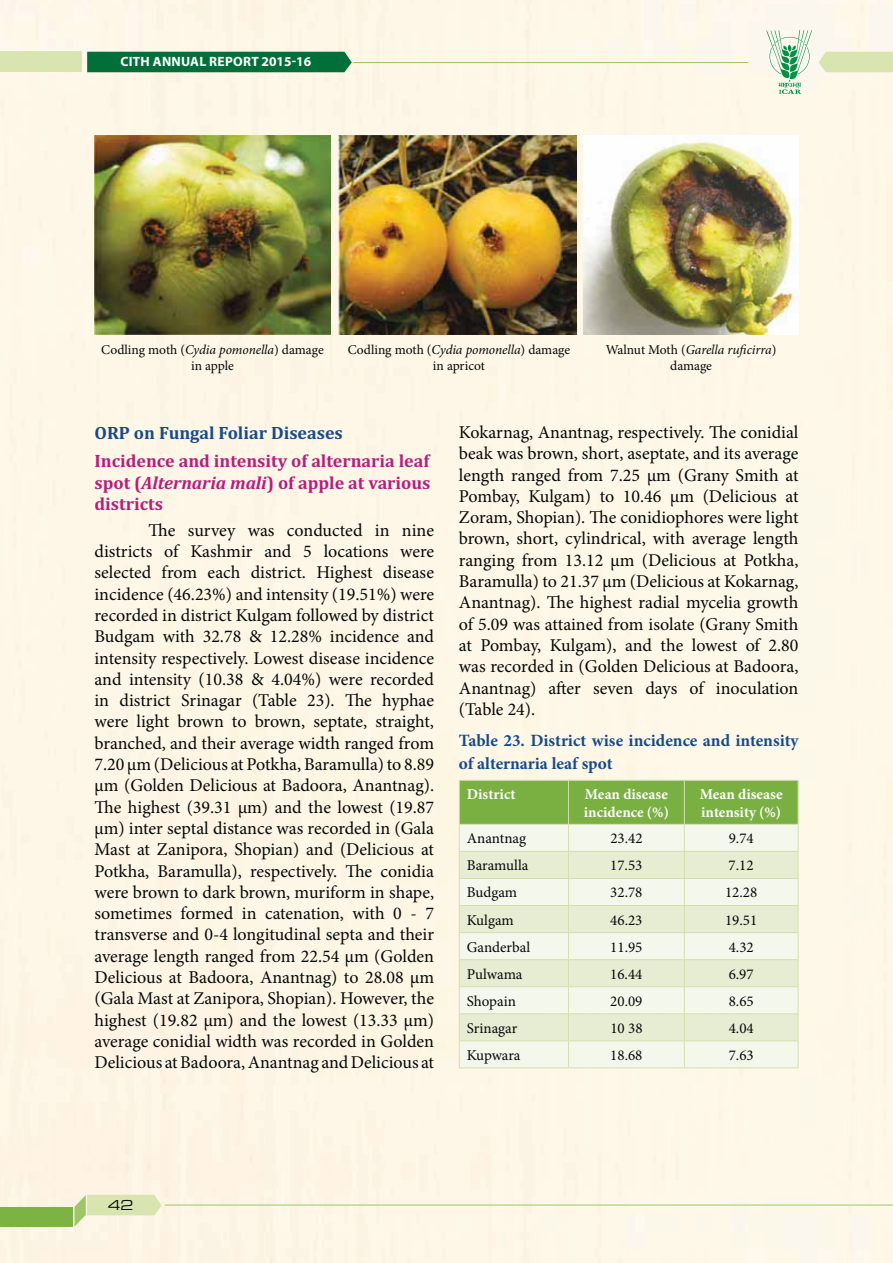
<style>
.page{position:relative;width:893px;height:1263px;background:#fef6e6}
.page>*{position:absolute;margin:0;border:0;box-sizing:border-box;transform-origin:0 0}
.t1{font:18px/21.3px "Minion Pro";color:#040809;text-align:justify}
.t2{font:700 18px/21.6px "Cambria";color:#b41e7e;text-align:justify}
.t3{font:700 18px "Cambria";color:#154a8c}
.t4{font:700 17.25px/22.5px "Minion Pro";color:#154a8c}
.t5{font:15px "Minion Pro";color:#040809}
.t6{font:700 15px/18px "Minion Pro";color:#fff}
.t7{font:13.5px/16.2px "Minion Pro";color:#040809;text-align:center}
.t8{font:700 13.5px "Myriad Pro";letter-spacing:.02em;color:#fff}
.s1{font-style:italic}
</style>
<div class="page">
<div style="left:0;top:52px;width:82px;height:20px;background:#d9e5b0"></div>
<div style="left:87px;top:52px;width:265px;height:20px;background:#006f39"></div>
<svg style="left:819px;top:52px;width:74px;height:20px"></svg>
<svg style="left:766px;top:30px;width:46px;height:64px;background:#c6e1c9"></svg>
<hr style="left:353px;top:62px;width:395px;height:1px;background:#9cc667">
<hr style="left:165px;top:1205px;width:728px;height:1px;background:#9cc667">
<div style="left:0;top:1207px;width:73px;height:19px;background:#7cb342"></div>
<svg style="left:459px;top:780px;width:340px;height:287px;background:#dbe7c6"></svg>
<hr style="left:459px;top:1067px;width:109px;height:1px;background:#d1e0ae">
<hr style="left:568px;top:1067px;width:116px;height:1px;background:#d1e0ae">
<hr style="left:684px;top:1067px;width:114px;height:1px;background:#d1e0ae">
<img style="left:94px;top:135px;width:236px;height:200px">
<img style="left:338px;top:135px;width:238px;height:200px">
<img style="left:584px;top:135px;width:214px;height:200px">
<svg style="left:74px;top:1195px;width:88px;height:31px;background:#e1e8be"></svg>
<p class="t8" style="left:121px;top:53px;width:192px">CITH ANNUAL REPORT 2015-16</p>
<p class="t7" style="left:101px;top:343px;width:224px">Codling moth (<span class="s1">Cydia pomonella</span>) damage in apple</p>
<p class="t7" style="left:348px;top:343px;width:224px">Codling moth (<span class="s1">Cydia pomonella</span>) damage in apricot</p>
<p class="t7" style="left:606px;top:343px;width:172px">Walnut Moth (<span class="s1">Garella ruficirra</span>) damage</p>
<p class="t3" style="left:94px;top:426px;width:250px">ORP on Fungal Foliar Diseases</p>
<p class="t2" style="left:94px;top:452px;width:337px">Incidence and intensity of alternaria leaf spot (<span class="s1">Alternaria mali</span>) of apple at various districts</p>
<p class="t1" style="left:94px;top:521px;width:341px;text-indent:54px">The survey was conducted in nine districts of Kashmir and 5 locations were selected from each district. Highest disease incidence (46.23%) and intensity (19.51%) were recorded in district Kulgam followed by district Budgam with 32.78 &amp; 12.28% incidence and intensity respectively. Lowest disease incidence and intensity (10.38 &amp; 4.04%) were recorded in district Srinagar (Table 23). The hyphae were light brown to brown, septate, straight, branched, and their average width ranged from 7.20 μm (Delicious at Potkha, Baramulla) to 8.89 μm (Golden Delicious at Badoora, Anantnag).<br>The highest (39.31 μm) and the lowest (19.87 μm) inter septal distance was recorded in (Gala Mast at Zanipora, Shopian) and (Delicious at Potkha, Baramulla), respectively. The conidia were brown to dark brown, muriform in shape, sometimes formed in catenation, with 0 - 7 transverse and 0-4 longitudinal septa and their average length ranged from 22.54 μm (Golden Delicious at Badoora, Anantnag) to 28.08 μm (Gala Mast at Zanipora, Shopian). However, the highest (19.82 μm) and the lowest (13.33 μm) average conidial width was recorded in Golden Delicious at Badoora, Anantnag and Delicious at</p>
<p class="t1" style="left:459px;top:423px;width:341px">Kokarnag, Anantnag, respectively. The conidial beak was brown, short, aseptate, and its average length ranged from 7.25 μm (Grany Smith at Pombay, Kulgam) to 10.46 μm (Delicious at Zoram, Shopian). The conidiophores were light brown, short, cylindrical, with average length ranging from 13.12 μm (Delicious at Potkha, Baramulla) to 21.37 μm (Delicious at Kokarnag, Anantnag). The highest radial mycelia growth of 5.09 was attained from isolate (Grany Smith at Pombay, Kulgam), and the lowest of 2.80 was recorded in (Golden Delicious at Badoora, Anantnag) after seven days of inoculation (Table 24).</p>
<p class="t4" style="left:459px;top:731px;width:341px">Table 23. District wise incidence and intensity of alternaria leaf spot</p>
<p class="t6" style="left:467px;top:786px;width:50px">District</p>
<p class="t6" style="left:584px;top:786px;width:87px">Mean disease incidence (%)</p>
<p class="t6" style="left:700px;top:786px;width:85px">Mean disease intensity (%)</p>
<p class="t5" style="left:467px;top:833px;width:61px">Anantnag</p>
<p class="t5" style="left:610px;top:833px;width:34px">23.42</p>
<p class="t5" style="left:729px;top:833px;width:26px">9.74</p>
<p class="t5" style="left:467px;top:860px;width:63px">Baramulla</p>
<p class="t5" style="left:610px;top:860px;width:34px">17.53</p>
<p class="t5" style="left:729px;top:860px;width:27px">7.12</p>
<p class="t5" style="left:467px;top:887px;width:52px">Budgam</p>
<p class="t5" style="left:610px;top:887px;width:34px">32.78</p>
<p class="t5" style="left:725px;top:887px;width:34px">12.28</p>
<p class="t5" style="left:467px;top:914px;width:48px">Kulgam</p>
<p class="t5" style="left:610px;top:914px;width:34px">46.23</p>
<p class="t5" style="left:725px;top:914px;width:34px">19.51</p>
<p class="t5" style="left:467px;top:941px;width:65px">Ganderbal</p>
<p class="t5" style="left:610px;top:941px;width:34px">11.95</p>
<p class="t5" style="left:729px;top:941px;width:27px">4.32</p>
<p class="t5" style="left:467px;top:968px;width:57px">Pulwama</p>
<p class="t5" style="left:610px;top:968px;width:34px">16.44</p>
<p class="t5" style="left:729px;top:968px;width:27px">6.97</p>
<p class="t5" style="left:467px;top:995px;width:51px">Shopain</p>
<p class="t5" style="left:610px;top:995px;width:34px">20.09</p>
<p class="t5" style="left:729px;top:995px;width:27px">8.65</p>
<p class="t5" style="left:467px;top:1022px;width:52px">Srinagar</p>
<p class="t5" style="left:610px;top:1022px;width:34px">10 38</p>
<p class="t5" style="left:729px;top:1022px;width:26px">4.04</p>
<p class="t5" style="left:467px;top:1049px;width:55px">Kupwara</p>
<p class="t5" style="left:610px;top:1049px;width:34px">18.68</p>
<p class="t5" style="left:729px;top:1049px;width:27px">7.63</p>
</div>
